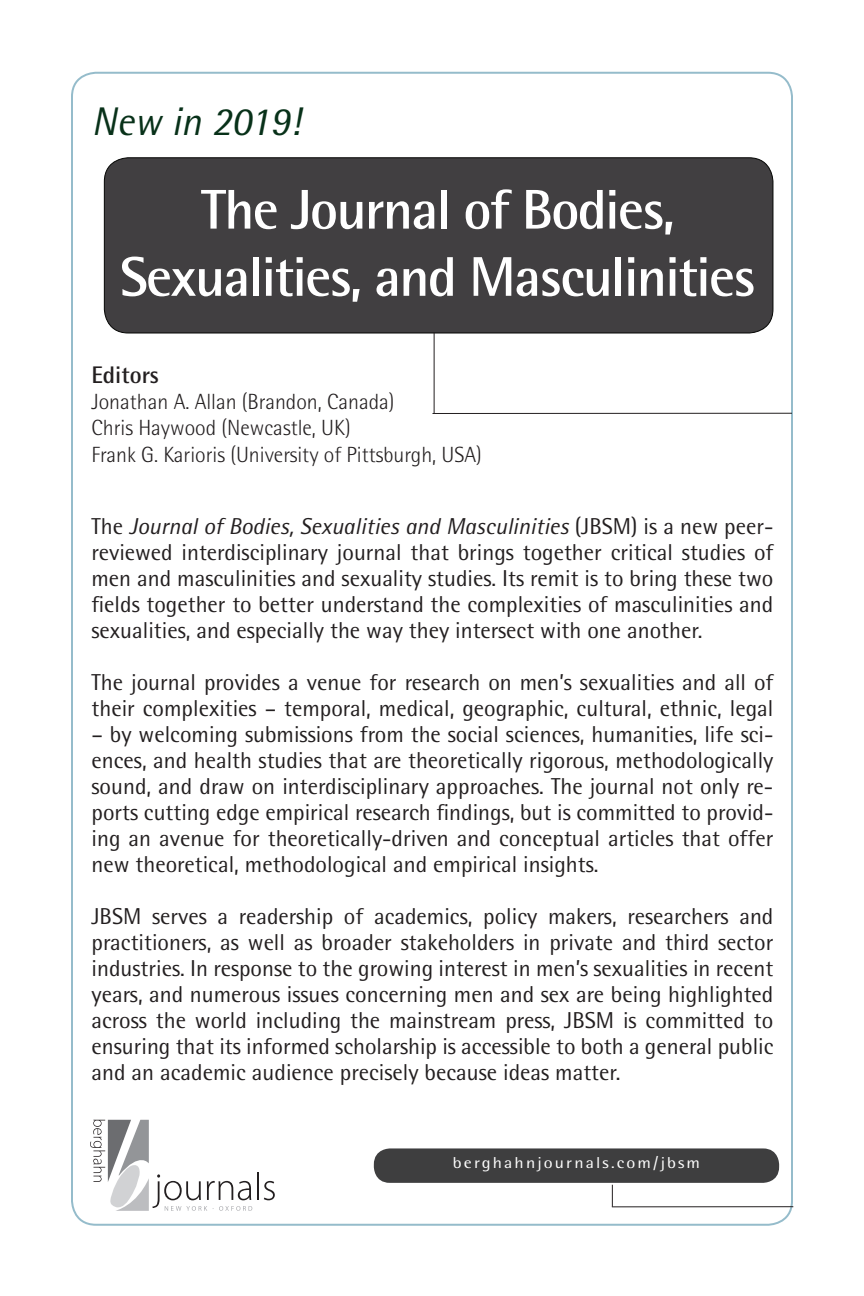
<style>
.page{position:relative;width:864px;height:1296px;background:#fff}
.page>*{position:absolute;margin:0;border:0;box-sizing:border-box;transform-origin:0 0}
.t1{font:700 56px/67.2px "Agfa Rotis Semisans";letter-spacing:-.03em;color:#fff;text-align:center}
.t2{font:italic 40px "Agfa Rotis Semisans";color:#083119}
.t3{font:700 24px "Agfa Rotis Semisans";color:#231f20}
.t4{font:23px/26px "Agfa Rotis Semisans";color:#231f20;text-align:justify}
.t5{font:300 22px/26.4px "Agfa Rotis Semisans";color:#231f20}
.t6{font:15.8px "Agfa Rotis Semisans";letter-spacing:.12em;color:#fff;scale:1.12 1}
.s1{font-style:italic}
</style>
<div class="page">
<div style="left:374px;top:1148px;width:405px;height:35px;background:#3e3e3f;border-radius:16px"></div>
<hr style="left:612px;top:1206px;width:181px;height:1px;background:#231f20">
<svg style="left:612px;top:1185px;width:1px;height:22px"></svg>
<hr style="left:257px;top:1172px;width:2px;height:28px;background:#231f20">
<svg style="left:264px;top:1181px;width:11px;height:19px"></svg>
<svg style="left:90px;top:1120px;width:162px;height:91px"></svg>
<div style="left:104px;top:158px;width:669px;height:175px;background:#413f41;border-radius:24px"></div>
<div style="left:104px;top:157px;width:669px;height:176px;border:1px solid #040503;border-radius:24px"></div>
<hr style="left:434px;top:332px;width:1px;height:82px;background:#231f20">
<hr style="left:432px;top:413px;width:360px;height:1px;background:#231f20">
<h2 class="t2" style="left:92px;top:98px;width:211px">New in 2019!</h2>
<h1 class="t1" style="left:120px;top:175px;width:638px">The Journal of Bodies,<br>Sexualities, and Masculinities</h1>
<p class="t3" style="left:92px;top:360px;width:69px">Editors</p>
<p class="t5" style="left:92px;top:388px;width:392px">Jonathan A. Allan (Brandon, Canada)<br>Chris Haywood (Newcastle, UK)<br>Frank G. Karioris (University of Pittsburgh, USA)</p>
<p class="t4" style="left:92px;top:513px;width:683px">The <span class="s1">Journal of Bodies, Sexualities and Masculinities</span> (JBSM) is a new peer&shy;reviewed interdisciplinary journal that brings together critical studies of men and masculinities and sexuality studies. Its remit is to bring these two fields together to better understand the complexities of masculinities and sexualities, and especially the way they intersect with one another.</p>
<p class="t4" style="left:92px;top:669px;width:683px">The journal provides a venue for research on men’s sexualities and all of their complexities – temporal, medical, geographic, cultural, ethnic, legal</p>
<p class="t4" style="left:92px;top:721px;width:684px">– by welcoming submissions from the social sciences, humanities, life sci&shy;ences, and health studies that are theoretically rigorous, methodologically sound, and draw on interdisciplinary approaches. The journal not only re&shy;ports cutting edge empirical research findings, but is committed to provid&shy;ing an avenue for theoretically-driven and conceptual articles that offer new theoretical, methodological and empirical insights.</p>
<p class="t4" style="left:92px;top:903px;width:684px">JBSM serves a readership of academics, policy makers, researchers and practitioners, as well as broader stakeholders in private and third sector industries. In response to the growing interest in men’s sexualities in recent years, and numerous issues concerning men and sex are being highlighted across the world including the mainstream press, JBSM is committed to ensuring that its informed scholarship is accessible to both a general public and an academic audience precisely because ideas matter.</p>
<p class="t6" style="left:453px;top:1154px;width:222px">berghahnjournals.com/jbsm</p>
</div>
